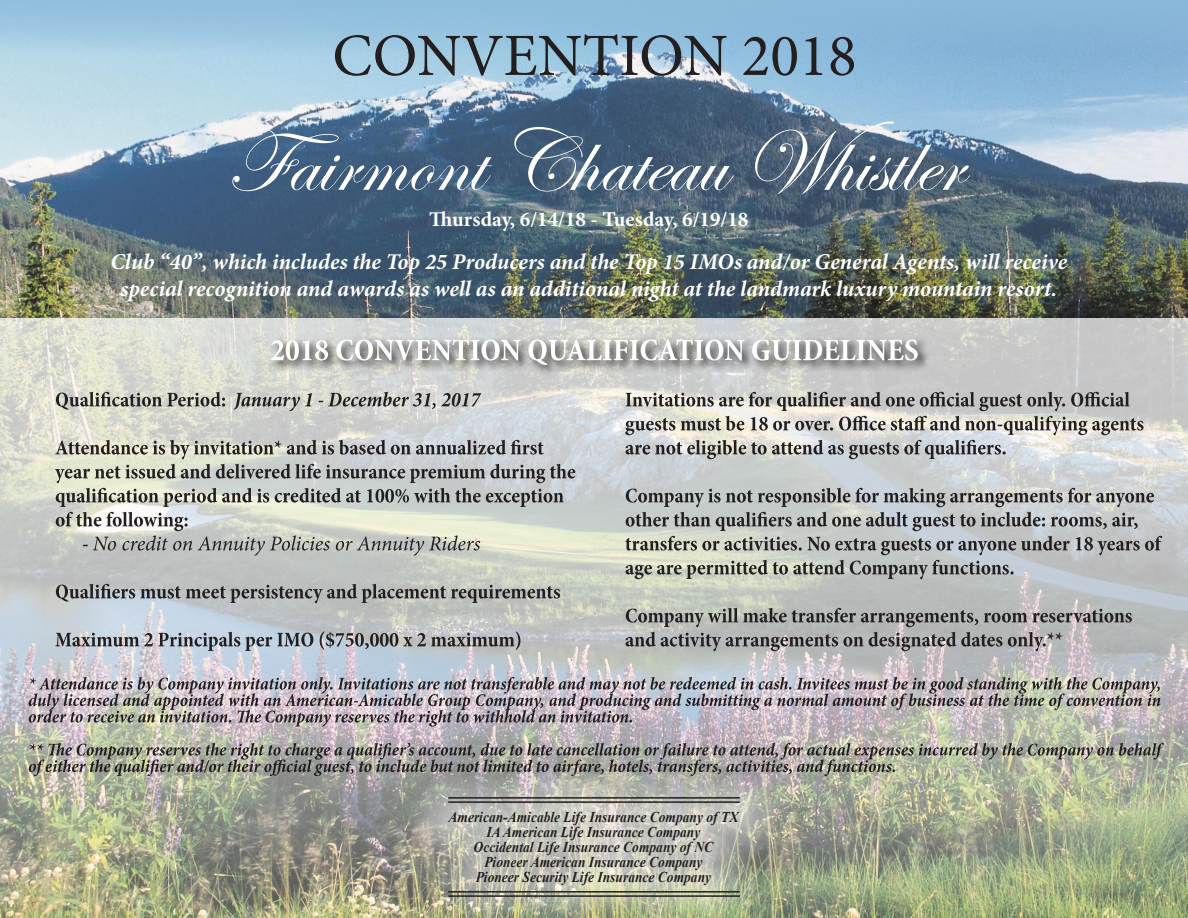
<style>
.page{position:relative;width:1188px;height:918px;background:#fff}
.page>*{position:absolute;margin:0;border:0;box-sizing:border-box;transform-origin:0 0}
.t1{font:italic 700 22.5px/27px "Minion Pro";letter-spacing:-.005em;color:#fff;text-align:center}
.t2{font:700 21px "Minion Pro";color:#fff}
.t3{font:italic 700 15px "Times New Roman";color:#231f20;scale:.9 1}
</style>
<div class="page">
<img style="left:0;top:0;width:1188px;height:318px">
<img style="left:0;top:318px;width:1188px;height:600px">
<img style="left:29px;top:743px;width:1135px;height:33px">
<svg style="left:29px;top:677px;width:1132px;height:50px;background:#aca6a9"></svg>
<svg style="left:335px;top:34px;width:519px;height:42px;background:#809cb0"></svg>
<svg style="left:232px;top:121px;width:738px;height:73px;background:#61778f"></svg>
<svg style="left:269px;top:337px;width:661px;height:40px;background:#c7c9c6"></svg>
<svg style="left:271px;top:339px;width:647px;height:26px"></svg>
<svg style="left:55px;top:631px;width:465px;height:20px;background:#9fa4aa"></svg>
<svg style="left:56px;top:584px;width:504px;height:19px;background:#989a9a"></svg>
<svg style="left:55px;top:440px;width:520px;height:116px;background:#bec1ba"></svg>
<svg style="left:56px;top:392px;width:425px;height:19px;background:#adada7"></svg>
<svg style="left:626px;top:608px;width:506px;height:43px;background:#9b9c9b"></svg>
<svg style="left:625px;top:488px;width:537px;height:91px;background:#a9acab"></svg>
<svg style="left:625px;top:392px;width:519px;height:67px;background:#b9b8b5"></svg>
<svg style="left:407px;top:771px;width:374px;height:147px;background:#b8b9aa"></svg>
<hr style="left:448px;top:801px;width:292px;height:2px;background:#231f20">
<hr style="left:448px;top:895px;width:292px;height:2px;background:#231f20">
<hr style="left:448px;top:797px;width:292px;height:2px;background:#231f20">
<hr style="left:448px;top:891px;width:292px;height:2px;background:#231f20">
<p class="t2" style="left:429px;top:204px;width:321px">Thursday, 6/14/18 - Tuesday, 6/19/18</p>
<p class="t1" style="left:110px;top:248px;width:959px">Club “40”, which includes the Top 25 Producers and the Top 15 IMOs and/or General Agents, will receive special recognition and awards as well as an additional night at the landmark luxury mountain resort.</p>
<p class="t3" style="left:449px;top:806px;width:324px">American-Amicable Life Insurance Company of TX</p>
<p class="t3" style="left:486px;top:821px;width:239px">IA American Life Insurance Company</p>
<p class="t3" style="left:474px;top:836px;width:268px">Occidental Life Insurance Company of NC</p>
<p class="t3" style="left:484px;top:851px;width:244px">Pioneer American Insurance Company</p>
<p class="t3" style="left:476px;top:866px;width:263px">Pioneer Security Life Insurance Company</p>
</div>
